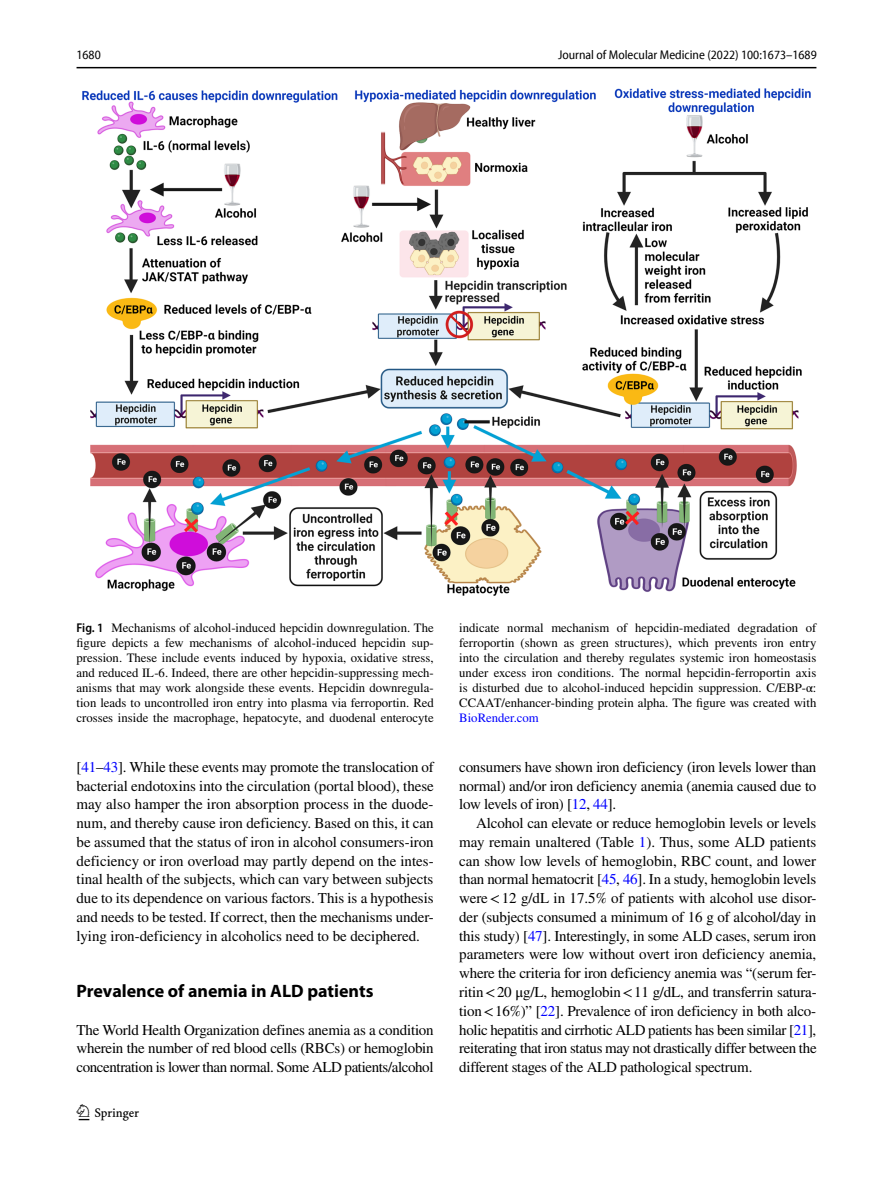
<style>
.page{position:relative;width:893px;height:1187px;background:#fff}
.page>*{position:absolute;margin:0;border:0;box-sizing:border-box;transform-origin:0 0}
.t1{font:22.5px "Springnew Regular 2";color:#000}
.t2{font:700 18px "Myriad Pro";color:#000}
.t3{font:15px/18.8px "STIX";letter-spacing:-.015em;color:#000;text-align:justify}
.t4{font:12.75px/15px "STIX";color:#000;text-align:justify}
.t5{font:semi-condensed 12.75px "Myriad Pro Unic";color:#000}
.t6{font:12.75px "STIX";color:#00f}
.s1{font-family:"Myriad Pro";font-weight:600;font-stretch:semi-condensed}
.s2{color:#00f}
</style>
<div class="page">
<hr style="left:77px;top:67px;width:739px;height:1px;background:#000">
<img style="left:82px;top:88px;width:729px;height:508px">
<p class="t5" style="left:77px;top:50px;width:26px">1680</p>
<p class="t5" style="left:558px;top:50px;width:260px">Journal of Molecular Medicine (2022) 100:1673–1689</p>
<p class="t4" style="left:77px;top:621px;width:359px"><span class="s1">Fig. 1</span> Mechanisms of alcohol-induced hepcidin downregulation. The figure depicts a few mechanisms of alcohol-induced hepcidin sup&shy;pression. These include events induced by hypoxia, oxidative stress, and reduced IL-6. Indeed, there are other hepcidin-suppressing mech&shy;anisms that may work alongside these events. Hepcidin downregula&shy;tion leads to uncontrolled iron entry into plasma via ferroportin. Red crosses inside the macrophage, hepatocyte, and duodenal enterocyte</p>
<p class="t4" style="left:459px;top:621px;width:359px">indicate normal mechanism of hepcidin-mediated degradation of ferroportin (shown as green structures), which prevents iron entry into the circulation and thereby regulates systemic iron homeostasis under excess iron conditions. The normal hepcidin-ferroportin axis is disturbed due to alcohol-induced hepcidin suppression. C/EBP-α:<br>CCAAT/enhancer-binding protein alpha. The figure was created with</p>
<p class="t6" style="left:459px;top:709px;width:81px">BioRender.com</p>
<p class="t3" style="left:77px;top:758px;width:359px">[<span class="s2">41</span>–<span class="s2">43</span>]. While these events may promote the translocation of bacterial endotoxins into the circulation (portal blood), these may also hamper the iron absorption process in the duode&shy;num, and thereby cause iron deficiency. Based on this, it can be assumed that the status of iron in alcohol consumers-iron deficiency or iron overload may partly depend on the intes&shy;tinal health of the subjects, which can vary between subjects due to its dependence on various factors. This is a hypothesis and needs to be tested. If correct, then the mechanisms under&shy;lying iron-deficiency in alcoholics need to be deciphered.</p>
<p class="t2" style="left:77px;top:979px;width:298px">Prevalence of anemia in ALD patients</p>
<p class="t3" style="left:77px;top:1021px;width:359px">The World Health Organization defines anemia as a condition wherein the number of red blood cells (RBCs) or hemoglobin concentration is lower than normal. Some ALD patients/alcohol</p>
<h1 class="t1" style="left:79px;top:1104px;width:62px">1 3</h1>
<p class="t3" style="left:459px;top:758px;width:359px">consumers have shown iron deficiency (iron levels lower than normal) and/or iron deficiency anemia (anemia caused due to low levels of iron) [<span class="s2">12</span>, <span class="s2">44</span>].</p>
<p class="t3" style="left:459px;top:814px;width:359px;text-indent:17px">Alcohol can elevate or reduce hemoglobin levels or levels may remain unaltered (Table <span class="s2">1</span>). Thus, some ALD patients can show low levels of hemoglobin, RBC count, and lower than normal hematocrit [<span class="s2">45</span>, <span class="s2">46</span>]. In a study, hemoglobin levels were&lt;12 g/dL in 17.5% of patients with alcohol use disor&shy;der (subjects consumed a minimum of 16 g of alcohol/day in this study) [<span class="s2">47</span>]. Interestingly, in some ALD cases, serum iron parameters were low without overt iron deficiency anemia, where the criteria for iron deficiency anemia was “(serum fer&shy;ritin&lt;20 μg/L, hemoglobin&lt;11 g/dL, and transferrin satura&shy;tion&lt;16%)” [<span class="s2">22</span>]. Prevalence of iron deficiency in both alco&shy;holic hepatitis and cirrhotic ALD patients has been similar [<span class="s2">21</span>], reiterating that iron status may not drastically differ between the different stages of the ALD pathological spectrum.</p>
</div>
